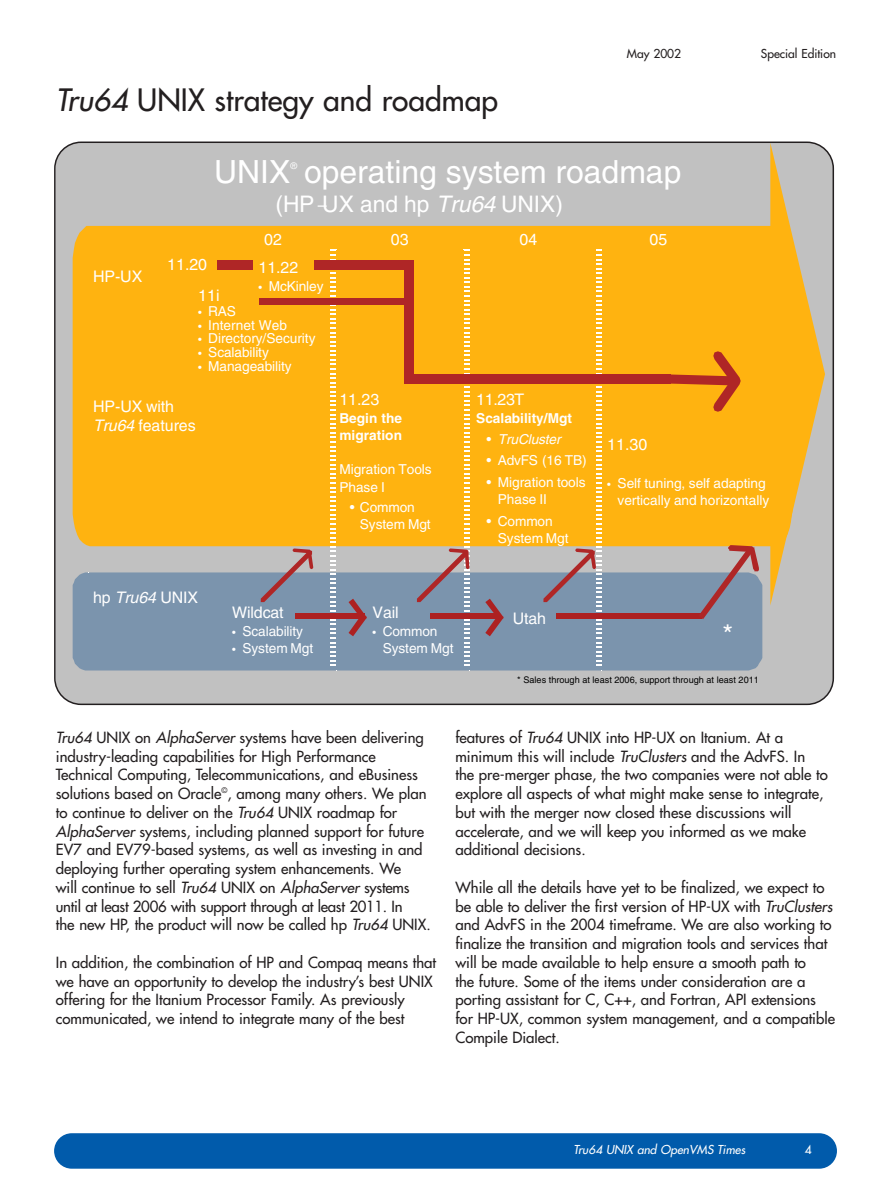
<style>
.page{position:relative;width:891px;height:1188px;background:#fff}
.page>*{position:absolute;margin:0;border:0;box-sizing:border-box;transform-origin:0 0}
.t1{font:31.95px "Helvetica";color:#fff}
.t2{font:30px "Futura";color:#231f20}
.t3{font:27.3px "Helvetica";color:#fff}
.t4{font:22.8px "Helvetica";color:#fff}
.t5{font:15.9px/19.4px "Helvetica";letter-spacing:-.005em;color:#fff}
.t6{font:15px/18.8px "Futura";color:#231f20}
.t7{font:13.65px/17.1px "Helvetica";letter-spacing:-.005em;color:#fff}
.t8{font:700 13.65px/17.1px "Helvetica";color:#fff}
.t9{font:italic 13.65px "Helvetica";letter-spacing:-.01em;color:#fff}
.t10{font:italic 12px "Futura";color:#fff}
.t11{font:12px "Futura";color:#231f20}
.t12{font:12px "Futura";color:#fff}
.t13{font:9.15px "Helvetica";color:#000}
.t14{font:9.15px "Helvetica";color:#fff}
.s1{font-style:italic}
.s2{font-family:"Courier"}
.s3{font-size:10.2px}
.s4{font-style:normal}
</style>
<div class="page">
<div style="left:54px;top:1133px;width:783px;height:36px;background:#015bab;border-radius:18px"></div>
<div style="left:56px;top:143px;width:777px;height:561px;background:#c1c1c1"></div>
<div style="left:73px;top:226px;width:697px;height:320px;background:#ffb310"></div>
<svg style="left:770px;top:143px;width:55px;height:463px;background:#e0b968"></svg>
<div style="left:73px;top:572px;width:689px;height:99px;background:#7b94ad"></div>
<svg style="left:330px;top:250px;width:7px;height:422px"></svg>
<div style="left:295px;top:614px;width:69px;height:5px;background:#ad2121"></div>
<svg style="left:349px;top:599px;width:18px;height:37px"></svg>
<div style="left:556px;top:614px;width:146px;height:5px;background:#ad2121"></div>
<div style="left:431px;top:614px;width:69px;height:5px;background:#ad2121"></div>
<svg style="left:485px;top:599px;width:19px;height:37px"></svg>
<div style="left:314px;top:260px;width:100px;height:9px;background:#af2626"></div>
<svg style="left:657px;top:351px;width:84px;height:61px;background:#eb9115"></svg>
<div style="left:260px;top:298px;width:151px;height:7px;background:#af2626"></div>
<div style="left:404px;top:260px;width:10px;height:123px;background:#af2626"></div>
<div style="left:406px;top:374px;width:265px;height:9px;background:#af2626"></div>
<div style="left:217px;top:260px;width:36px;height:9px;background:#af2626"></div>
<svg style="left:261px;top:549px;width:52px;height:53px;background:#9c929e"></svg>
<svg style="left:417px;top:250px;width:53px;height:422px;background:#dca945"></svg>
<svg style="left:543px;top:250px;width:60px;height:422px;background:#dca944"></svg>
<svg style="left:699px;top:545px;width:60px;height:74px;background:#988e9a"></svg>
<h2 class="t2" style="left:56px;top:84px;width:444px"><span class="s1">Tru64</span> UNIX strategy and roadmap</h2>
<p class="t11" style="left:627px;top:47px;width:56px">May 2002</p>
<p class="t11" style="left:761px;top:47px;width:77px">Special Edition</p>
<p class="t5" style="left:93px;top:268px;width:51px">HP-UX</p>
<h1 class="t1" style="left:214px;top:160px;width:469px">UNIX operating system roadmap</h1>
<p class="t14" style="left:290px;top:162px;width:8px">®</p>
<h3 class="t4" style="left:276px;top:196px;width:289px">(HP<span class="s2">-</span>UX and hp <span class="s1">Tru64</span> UNIX)</h3>
<p class="t5" style="left:264px;top:232px;width:19px">02</p>
<p class="t5" style="left:391px;top:232px;width:19px">03</p>
<p class="t5" style="left:520px;top:232px;width:19px">04</p>
<p class="t5" style="left:649px;top:232px;width:19px">05</p>
<p class="t5" style="left:167px;top:257px;width:41px">11.20</p>
<p class="t5" style="left:258px;top:259px;width:41px">11.22</p>
<p class="t7" style="left:258px;top:279px;width:67px"><span class="s3">•</span> McKinley</p>
<p class="t5" style="left:198px;top:288px;width:23px">11i</p>
<p class="t7" style="left:198px;top:304px;width:39px"><span class="s3">•</span> RAS</p>
<p class="t7" style="left:198px;top:318px;width:90px"><span class="s3">•</span> Internet Web</p>
<p class="t7" style="left:198px;top:332px;width:119px"><span class="s3">•</span> Directory/Security</p>
<p class="t7" style="left:198px;top:345px;width:72px"><span class="s3">•</span> Scalability</p>
<p class="t7" style="left:198px;top:359px;width:95px"><span class="s3">•</span> Manageability</p>
<p class="t5" style="left:93px;top:398px;width:104px">HP-UX with<br><span class="s1">Tru64</span> features</p>
<p class="t5" style="left:93px;top:590px;width:106px">hp <span class="s1">Tru64</span> UNIX</p>
<p class="t5" style="left:232px;top:605px;width:53px">Wildcat</p>
<p class="t7" style="left:232px;top:625px;width:72px"><span class="s3">•</span> Scalability</p>
<p class="t7" style="left:232px;top:642px;width:83px"><span class="s3">•</span> System Mgt</p>
<p class="t5" style="left:339px;top:391px;width:41px">11.23</p>
<p class="t8" style="left:339px;top:411px;width:64px">Begin the migration</p>
<p class="t7" style="left:339px;top:463px;width:94px">Migration Tools<br>Phase I</p>
<p class="t7" style="left:360px;top:500px;width:72px;text-indent:-10px">• Common<br>System Mgt</p>
<p class="t5" style="left:476px;top:391px;width:50px">11.23T</p>
<p class="t8" style="left:476px;top:411px;width:97px">Scalability/Mgt</p>
<p class="t9" style="left:486px;top:434px;width:76px"><span class="s4">•</span> TruCluster</p>
<p class="t7" style="left:486px;top:454px;width:102px">• AdvFS (16 TB)</p>
<p class="t7" style="left:498px;top:475px;width:89px;text-indent:-11px">• Migration tools<br>Phase II</p>
<p class="t7" style="left:498px;top:514px;width:72px;text-indent:-11px">• Common<br>System Mgt</p>
<p class="t5" style="left:607px;top:437px;width:41px">11.30</p>
<p class="t7" style="left:607px;top:476px;width:163px;text-align:right"><span class="s3">•</span> Self tuning, self adapting vertically and horizontally</p>
<p class="t5" style="left:372px;top:605px;width:28px">Vail</p>
<p class="t7" style="left:383px;top:625px;width:72px;text-indent:-10px"><span class="s3">•</span> Common<br>System Mgt</p>
<p class="t5" style="left:513px;top:610px;width:35px">Utah</p>
<h3 class="t3" style="left:722px;top:625px;width:12px">*</h3>
<p class="t13" style="left:517px;top:677px;width:243px">* Sales through at least 2006, support through at least 2011</p>
<p class="t6" style="left:56px;top:729px;width:376px"><span class="s1">Tru64</span> UNIX on <span class="s1">AlphaServer</span> systems have been delivering industry-leading capabilities for High Performance Technical Computing, Telecommunications, and eBusiness solutions based on Oracle<sup>©</sup>, among many others. We plan to continue to deliver on the <span class="s1">Tru64</span> UNIX roadmap for <span class="s1">AlphaServer</span> systems, including planned support for future EV7 and EV79-based systems, as well as investing in and deploying further operating system enhancements. We<br>will continue to sell <span class="s1">Tru64</span> UNIX on <span class="s1">AlphaServer</span> systems until at least 2006 with support through at least 2011. In<br>the new HP, the product will now be called hp <span class="s1">Tru64</span> UNIX.</p>
<p class="t6" style="left:56px;top:954px;width:382px">In addition, the combination of HP and Compaq means that we have an opportunity to develop the industry’s best UNIX offering for the Itanium Processor Family. As previously communicated, we intend to integrate many of the best</p>
<p class="t6" style="left:455px;top:729px;width:374px">features of <span class="s1">Tru64</span> UNIX into HP-UX on Itanium. At a minimum this will include <span class="s1">TruClusters</span> and the AdvFS. In<br>the pre-merger phase, the two companies were not able to explore all aspects of what might make sense to integrate, but with the merger now closed these discussions will accelerate, and we will keep you informed as we make additional decisions.</p>
<p class="t6" style="left:455px;top:879px;width:381px">While all the details have yet to be finalized, we expect to be able to deliver the first version of HP-UX with <span class="s1">TruClusters </span>and AdvFS in the 2004 timeframe. We are also working to finalize the transition and migration tools and services that will be made available to help ensure a smooth path to<br>the future. Some of the items under consideration are a porting assistant for C, C++, and Fortran, API extensions for HP-UX, common system management, and a compatible Compile Dialect.</p>
<p class="t10" style="left:574px;top:1143px;width:173px">Tru64 UNIX and OpenVMS Times</p>
<p class="t12" style="left:805px;top:1143px;width:8px">4</p>
</div>
